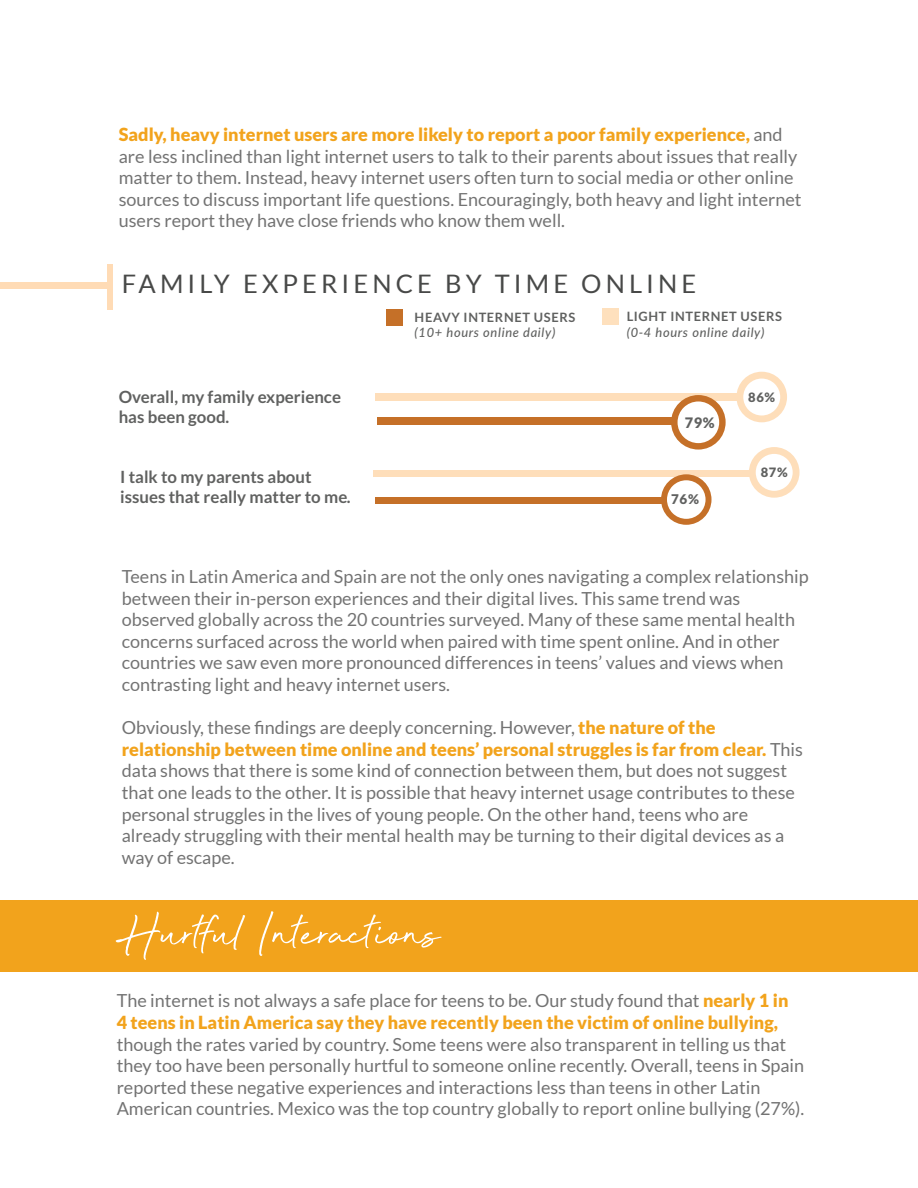
<style>
.page{position:relative;width:918px;height:1188px;background:#fff}
.page>*{position:absolute;margin:0;border:0;box-sizing:border-box;transform-origin:0 0}
.t1{font:57px "Beyond Infinity";color:#fff}
.t2{font:25.5px "Lato";letter-spacing:.16em;color:#484948}
.t3{font:18px/21.6px "Lato";color:#737373}
.t4{font:900 18px/21.6px "Lato";color:#f2a31c}
.t5{font:700 16.8px/20.2px "Lato";color:#606160}
.t6{font:900 14.55px "Lato";color:#606160}
.t7{font:900 13.35px "Lato";color:#606160}
.t8{font:italic 500 12.9px "Lato";letter-spacing:.05em;color:#606160}
.t9{font:700 12.9px "Lato";letter-spacing:.05em;color:#606160}
.t10{font:900 12.9px "Lato";color:#606160}
.s1{font-weight:900;color:#f2a31c}
.s2{font-weight:400;color:#737373}
</style>
<div class="page">
<div style="left:377px;top:417px;width:304px;height:8px;background:#c57028"></div>
<div style="left:376px;top:393px;width:364px;height:8px;background:#fedeba"></div>
<svg style="left:671px;top:395px;width:55px;height:55px"></svg>
<svg style="left:749px;top:447px;width:51px;height:51px"></svg>
<div style="left:375px;top:498px;width:303px;height:6px;background:#c57028"></div>
<div style="left:374px;top:471px;width:379px;height:6px;background:#fedeba"></div>
<svg style="left:661px;top:474px;width:51px;height:51px"></svg>
<svg style="left:737px;top:372px;width:50px;height:50px"></svg>
<div style="left:603px;top:308px;width:16px;height:16px;background:#fee0bd"></div>
<div style="left:386px;top:309px;width:17px;height:16px;background:#c57028"></div>
<div style="left:0;top:282px;width:110px;height:7px;background:#ffdbb5"></div>
<div style="left:107px;top:264px;width:5px;height:45px;background:#ffdbb5"></div>
<div style="left:0;top:901px;width:918px;height:71px;background:#f2a31c"></div>
<p class="t3" style="left:119px;top:124px;width:684px"><span class="s1">Sadly, heavy internet users are more likely to report a poor family experience,</span> and are less inclined than light internet users to talk to their parents about issues that really matter to them. Instead, heavy internet users often turn to social media or other online sources to discuss important life questions. Encouragingly, both heavy and light internet users report they have close friends who know them well.</p>
<h2 class="t2" style="left:122px;top:269px;width:576px">FAMILY EXPERIENCE BY TIME ONLINE</h2>
<p class="t5" style="left:119px;top:386px;width:224px">Overall, my family experience has been good.</p>
<p class="t5" style="left:120px;top:466px;width:232px">I talk to my parents about issues that really matter to me.</p>
<p class="t9" style="left:415px;top:310px;width:162px">HEAVY INTERNET USERS</p>
<p class="t8" style="left:415px;top:323px;width:142px">(10+ hours online daily)</p>
<p class="t9" style="left:627px;top:309px;width:157px">LIGHT INTERNET USERS</p>
<p class="t8" style="left:627px;top:323px;width:139px">(0-4 hours online daily)</p>
<p class="t6" style="left:685px;top:415px;width:32px">79%</p>
<p class="t7" style="left:671px;top:491px;width:29px">76%</p>
<p class="t10" style="left:748px;top:390px;width:28px">86%</p>
<p class="t10" style="left:761px;top:465px;width:28px">87%</p>
<p class="t3" style="left:122px;top:566px;width:688px">Teens in Latin America and Spain are not the only ones navigating a complex relationship between their in-person experiences and their digital lives. This same trend was observed globally across the 20 countries surveyed. Many of these same mental health concerns surfaced across the world when paired with time spent online. And in other countries we saw even more pronounced differences in teens’ values and views when contrasting light and heavy internet users.</p>
<p class="t3" style="left:122px;top:717px;width:683px">Obviously, these findings are deeply concerning. However, <span class="s1">the nature of the relationship between time online and teens’ personal struggles is far from clear.</span> This data shows that there is some kind of connection between them, but does not suggest that one leads to the other. It is possible that heavy internet usage contributes to these personal struggles in the lives of young people. On the other hand, teens who are already struggling with their mental health may be turning to their digital devices as a way of escape.</p>
<h1 class="t1" style="left:117px;top:904px;width:325px">Hurtful Interactions</h1>
<p class="t4" style="left:117px;top:990px;width:673px"><span class="s2">The internet is not always a safe place for teens to be. Our study found that</span> nearly 1 in<br>4 teens in Latin America say they have recently been the victim of online bullying,</p>
<p class="t3" style="left:117px;top:1033px;width:689px">though the rates varied by country. Some teens were also transparent in telling us that they too have been personally hurtful to someone online recently. Overall, teens in Spain reported these negative experiences and interactions less than teens in other Latin American countries. Mexico was the top country globally to report online bullying (27%).</p>
</div>
